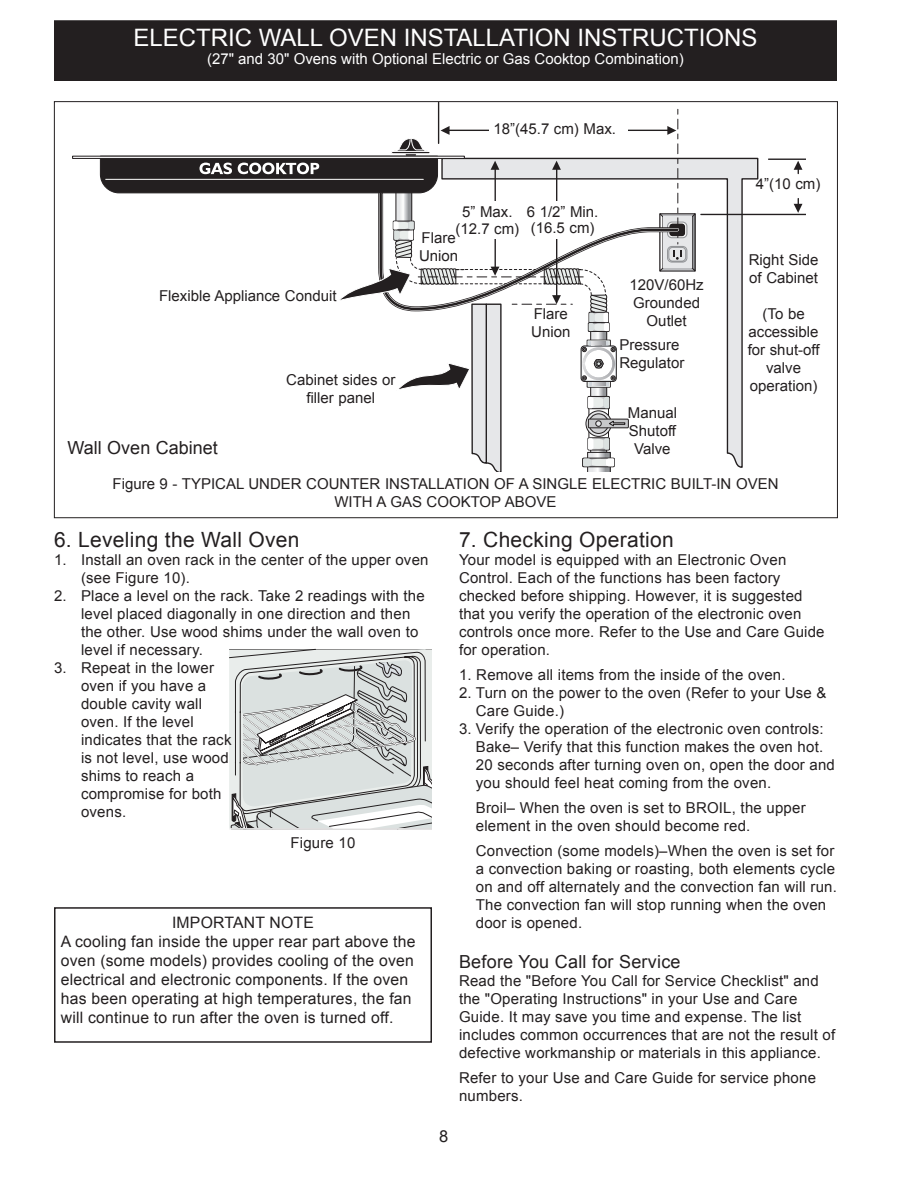
<style>
.page{position:relative;width:918px;height:1188px;background:#fff}
.page>*{position:absolute;margin:0;border:0;box-sizing:border-box;transform-origin:0 0}
.t1{font:24px "Arial";color:#fff}
.t2{font:21px "Arial";letter-spacing:.015em;color:#231f20}
.t3{font:18px "Arial";letter-spacing:.015em;color:#231f20}
.t4{font:16.5px "Arial";color:#231f20}
.t5{font:15.75px/18.9px "Arial";letter-spacing:.015em;color:#231f20}
.t6{font:15px/18px "Arial";letter-spacing:.015em;color:#231f20}
.t7{font:15px "Arial";color:#fff}
</style>
<div class="page">
<div style="left:55px;top:21px;width:781px;height:59px;background:#231f20"></div>
<div style="left:54px;top:20px;width:783px;height:61px;border:2px solid #231f20"></div>
<svg style="left:229px;top:648px;width:203px;height:182px;background:#c9cccb"></svg>
<svg style="left:695px;top:157px;width:64px;height:311px"></svg>
<div style="left:72px;top:156px;width:393px;height:3px;background:#fff;border:1px solid #231f20"></div>
<hr style="left:701px;top:214px;width:104px;height:1px;background:#231f20">
<hr style="left:769px;top:159px;width:36px;height:1px;background:#231f20">
<svg style="left:794px;top:161px;width:8px;height:13px"></svg>
<svg style="left:794px;top:199px;width:8px;height:14px"></svg>
<hr style="left:438px;top:102px;width:1px;height:41px;background:#231f20">
<svg style="left:100px;top:109px;width:595px;height:362px"></svg>
<div style="left:489px;top:105px;width:139px;height:38px;background:#fff"></div>
<div style="left:470px;top:202px;width:121px;height:37px;background:#fff"></div>
<div style="left:54px;top:907px;width:378px;height:136px;border:2px solid #231f20"></div>
<h1 class="t1" style="left:133px;top:22px;width:626px">ELECTRIC WALL OVEN INSTALLATION INSTRUCTIONS</h1>
<p class="t7" style="left:207px;top:49px;width:478px">(27" and 30" Ovens with Optional Electric or Gas Cooktop Combination)</p>
<p class="t6" style="left:494px;top:120px;width:124px">18”(45.7 cm) Max.</p>
<p class="t6" style="left:159px;top:287px;width:179px">Flexible Appliance Conduit</p>
<p class="t3" style="left:68px;top:436px;width:152px">Wall Oven Cabinet</p>
<p class="t6" style="left:286px;top:371px;width:111px;text-align:center">Cabinet sides or filler panel</p>
<p class="t6" style="left:456px;top:204px;width:65px;line-height:16.5px;text-align:center">5” Max. (12.7 cm)</p>
<p class="t6" style="left:419px;top:229px;width:41px">Flare<br>Union</p>
<p class="t6" style="left:527px;top:203px;width:73px;line-height:16.5px">6 1/2” Min. (16.5 cm)</p>
<p class="t6" style="left:531px;top:305px;width:41px">Flare<br>Union</p>
<p class="t6" style="left:630px;top:276px;width:76px;text-align:center">120V/60Hz<br>Grounded<br>Outlet</p>
<p class="t6" style="left:619px;top:336px;width:67px">Pressure<br>Regulator</p>
<p class="t6" style="left:628px;top:404px;width:51px;text-align:center">Manual<br>Shutoff<br>Valve</p>
<p class="t6" style="left:756px;top:174px;width:66px">4”(10 cm)</p>
<p class="t6" style="left:749px;top:251px;width:71px">Right Side of Cabinet</p>
<p class="t6" style="left:748px;top:305px;width:73px;text-align:center">(To be accessible for shut-off valve operation)</p>
<p class="t6" style="left:113px;top:474px;width:667px;text-align:center">Figure 9 - TYPICAL UNDER COUNTER INSTALLATION OF A SINGLE ELECTRIC BUILT-IN OVEN<br>WITH A GAS COOKTOP ABOVE</p>
<h2 class="t2" style="left:54px;top:526px;width:247px">6. Leveling the Wall Oven</h2>
<p class="t6" style="left:81px;top:551px;width:349px;text-indent:-27px">1. Install an oven rack in the center of the upper oven (see Figure 10).</p>
<p class="t6" style="left:81px;top:587px;width:345px;text-indent:-27px">2. Place a level on the rack. Take 2 readings with the level placed diagonally in one direction and then the other. Use wood shims under the wall oven to level if necessary.</p>
<p class="t6" style="left:81px;top:659px;width:152px;text-indent:-27px">3. Repeat in the lower oven if you have a double cavity wall oven. If the level indicates that the rack is not level, use wood shims to reach a compromise for both ovens.</p>
<p class="t6" style="left:290px;top:834px;width:67px">Figure 10</p>
<p class="t5" style="left:61px;top:914px;width:356px;text-indent:111px">IMPORTANT NOTE<br>A cooling fan inside the upper rear part above the oven (some models) provides cooling of the oven electrical and electronic components. If the oven has been operating at high temperatures, the fan will continue to run after the oven is turned off.</p>
<h2 class="t2" style="left:459px;top:526px;width:216px">7. Checking Operation</h2>
<p class="t6" style="left:459px;top:551px;width:367px">Your model is equipped with an Electronic Oven Control. Each of the functions has been factory checked before shipping. However, it is suggested that you verify the operation of the electronic oven controls once more. Refer to the Use and Care Guide for operation.</p>
<p class="t6" style="left:459px;top:666px;width:328px">1. Remove all items from the inside of the oven.</p>
<p class="t6" style="left:476px;top:684px;width:352px;text-indent:-17px">2. Turn on the power to the oven (Refer to your Use &amp;<br>Care Guide.)</p>
<p class="t6" style="left:476px;top:720px;width:361px;text-indent:-17px">3. Verify the operation of the electronic oven controls:<br>Bake– Verify that this function makes the oven hot.<br>20 seconds after turning oven on, open the door and you should feel heat coming from the oven.</p>
<p class="t6" style="left:476px;top:799px;width:331px">Broil– When the oven is set to BROIL, the upper element in the oven should become red.</p>
<p class="t6" style="left:476px;top:842px;width:363px">Convection (some models)–When the oven is set for a convection baking or roasting, both elements cycle on and off alternately and the convection fan will run.<br>The convection fan will stop running when the oven door is opened.</p>
<p class="t3" style="left:459px;top:950px;width:223px">Before You Call for Service</p>
<p class="t6" style="left:459px;top:972px;width:378px">Read the "Before You Call for Service Checklist" and the "Operating Instructions" in your Use and Care Guide. It may save you time and expense. The list includes common occurrences that are not the result of defective workmanship or materials in this appliance.</p>
<p class="t6" style="left:459px;top:1069px;width:359px">Refer to your Use and Care Guide for service phone numbers.</p>
<p class="t4" style="left:439px;top:1126px;width:11px">8</p>
</div>
